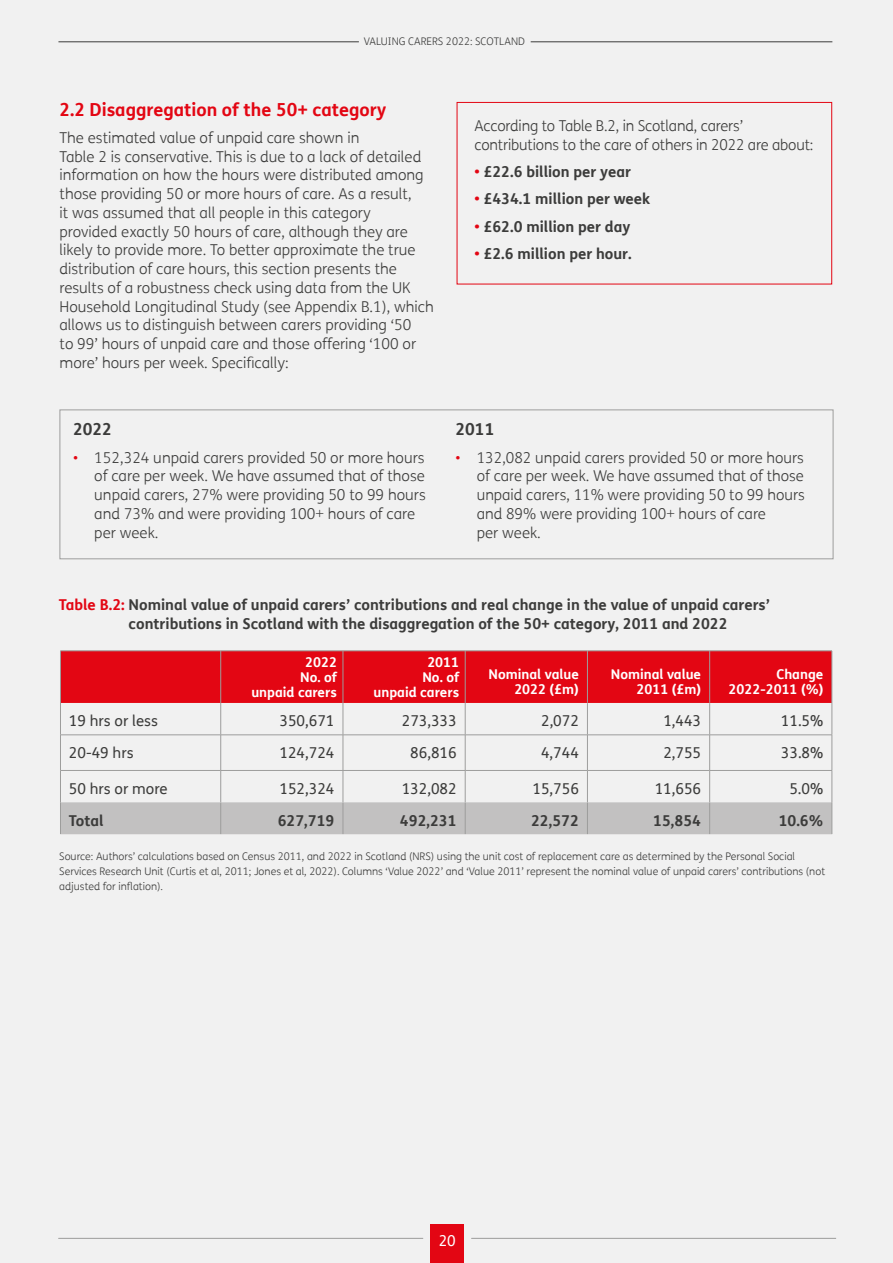
<style>
.page{position:relative;width:893px;height:1263px;background:#f1f1f1}
.page>*{position:absolute;margin:0;border:0;box-sizing:border-box;transform-origin:0 0}
.H4_-_Red{font:700 18px "FS Me";color:#e30613}
.Sub_sub_head{font:700 16.5px "FS Me";color:#3c3c3b}
.P_-_Body{font:300 15px/18.8px "FS Me";color:#3c3c3b}
.Total___figure_headings{font:700 15px/18.8px "FS Me";color:#3c3c3b}
.Table_numbers{font:15px "FS Me";color:#3c3c3b}
.P_-_Body-2{font:700 15px "FS Me";color:#3c3c3b}
.Table_numbers-2{font:700 15px "FS Me";color:#3c3c3b}
.row_headers{font:15px "FS Me";color:#3c3c3b}
.row_headers-2{font:700 15px "FS Me";letter-spacing:-.005em;color:#3c3c3b}
.t1{font:15px "FS Me";color:#fff}
.Table_header{font:700 13.5px/15px "FS Me";color:#fff;text-align:right}
.Source{font:300 10.5px/15px "FS Me";color:#3c3c3b}
.s1{color:#e30613}
</style>
<div class="page">
<hr style="left:58px;top:42px;width:301px;height:1px;background:#3c3c3b">
<hr style="left:531px;top:42px;width:301px;height:1px;background:#3c3c3b">
<div style="left:60px;top:409px;width:773px;height:150px;border:1px solid #9d9d9c"></div>
<div style="left:61px;top:651px;width:771px;height:52px;background:#e30613"></div>
<div style="left:61px;top:802px;width:771px;height:32px;background:#c2c1c1"></div>
<hr style="left:60px;top:650px;width:161px;height:1px;background:#9d9d9c">
<hr style="left:60px;top:651px;width:1px;height:52px;background:#9d9d9c">
<hr style="left:221px;top:650px;width:122px;height:1px;background:#9d9d9c">
<hr style="left:220px;top:651px;width:1px;height:52px;background:#9d9d9c">
<hr style="left:343px;top:650px;width:122px;height:1px;background:#9d9d9c">
<hr style="left:343px;top:651px;width:1px;height:52px;background:#9d9d9c">
<hr style="left:587px;top:651px;width:1px;height:52px;background:#9d9d9c">
<hr style="left:709px;top:651px;width:1px;height:52px;background:#9d9d9c">
<hr style="left:832px;top:651px;width:1px;height:52px;background:#9d9d9c">
<hr style="left:60px;top:703px;width:1px;height:32px;background:#9d9d9c">
<hr style="left:220px;top:703px;width:1px;height:32px;background:#9d9d9c">
<hr style="left:343px;top:703px;width:1px;height:32px;background:#9d9d9c">
<hr style="left:465px;top:703px;width:1px;height:32px;background:#9d9d9c">
<hr style="left:587px;top:703px;width:1px;height:32px;background:#9d9d9c">
<hr style="left:709px;top:703px;width:1px;height:32px;background:#9d9d9c">
<hr style="left:832px;top:703px;width:1px;height:32px;background:#9d9d9c">
<hr style="left:60px;top:771px;width:1px;height:31px;background:#9d9d9c">
<hr style="left:220px;top:771px;width:1px;height:31px;background:#9d9d9c">
<hr style="left:343px;top:771px;width:1px;height:31px;background:#9d9d9c">
<hr style="left:465px;top:771px;width:1px;height:31px;background:#9d9d9c">
<hr style="left:587px;top:771px;width:1px;height:31px;background:#9d9d9c">
<hr style="left:709px;top:771px;width:1px;height:31px;background:#9d9d9c">
<hr style="left:832px;top:771px;width:1px;height:31px;background:#9d9d9c">
<hr style="left:465px;top:650px;width:122px;height:1px;background:#9d9d9c">
<hr style="left:465px;top:651px;width:1px;height:52px;background:#9d9d9c">
<hr style="left:587px;top:650px;width:123px;height:1px;background:#9d9d9c">
<hr style="left:710px;top:650px;width:122px;height:1px;background:#9d9d9c">
<hr style="left:60px;top:734px;width:161px;height:1px;background:#9d9d9c">
<hr style="left:60px;top:735px;width:1px;height:35px;background:#9d9d9c">
<hr style="left:221px;top:734px;width:122px;height:1px;background:#9d9d9c">
<hr style="left:220px;top:735px;width:1px;height:35px;background:#9d9d9c">
<hr style="left:343px;top:734px;width:122px;height:1px;background:#9d9d9c">
<hr style="left:343px;top:735px;width:1px;height:35px;background:#9d9d9c">
<hr style="left:465px;top:734px;width:122px;height:1px;background:#9d9d9c">
<hr style="left:465px;top:735px;width:1px;height:35px;background:#9d9d9c">
<hr style="left:587px;top:734px;width:123px;height:1px;background:#9d9d9c">
<hr style="left:587px;top:735px;width:1px;height:35px;background:#9d9d9c">
<hr style="left:710px;top:734px;width:122px;height:1px;background:#9d9d9c">
<hr style="left:709px;top:735px;width:1px;height:35px;background:#9d9d9c">
<hr style="left:832px;top:735px;width:1px;height:35px;background:#9d9d9c">
<hr style="left:60px;top:770px;width:161px;height:1px;background:#9d9d9c">
<hr style="left:221px;top:770px;width:122px;height:1px;background:#9d9d9c">
<hr style="left:343px;top:770px;width:122px;height:1px;background:#9d9d9c">
<hr style="left:465px;top:770px;width:122px;height:1px;background:#9d9d9c">
<hr style="left:587px;top:770px;width:123px;height:1px;background:#9d9d9c">
<hr style="left:710px;top:770px;width:122px;height:1px;background:#9d9d9c">
<hr style="left:220px;top:802px;width:1px;height:32px;background:#9d9d9c">
<hr style="left:343px;top:802px;width:1px;height:32px;background:#9d9d9c">
<hr style="left:465px;top:802px;width:1px;height:32px;background:#9d9d9c">
<hr style="left:587px;top:802px;width:1px;height:32px;background:#9d9d9c">
<hr style="left:709px;top:802px;width:1px;height:32px;background:#9d9d9c">
<hr style="left:60px;top:802px;width:1px;height:32px;background:#9d9d9c">
<hr style="left:832px;top:802px;width:1px;height:32px;background:#9d9d9c">
<div style="left:457px;top:102px;width:375px;height:182px;border:1px solid #e30613"></div>
<div style="left:431px;top:1224px;width:33px;height:39px;background:#e30613"></div>
<hr style="left:58px;top:1238px;width:365px;height:1px;background:#a8a8a7">
<hr style="left:471px;top:1238px;width:365px;height:1px;background:#a8a8a7">
<p class="Source" style="left:364px;top:33px;width:163px">VALUING CARERS 2022: SCOTLAND</p>
<h4 class="H4_-_Red" style="left:60px;top:95px;width:328px">2.2 Disaggregation of the 50+ category</h4>
<p class="P_-_Body" style="left:60px;top:128px;width:376px">The estimated value of unpaid care shown in<br>Table 2 is conservative. This is due to a lack of detailed information on how the hours were distributed among those providing 50 or more hours of care. As a result,<br>it was assumed that all people in this category<br>provided exactly 50 hours of care, although they are likely to provide more. To better approximate the true distribution of care hours, this section presents the results of a robustness check using data from the UK Household Longitudinal Study (see Appendix B.1), which allows us to distinguish between carers providing ‘50<br>to 99’ hours of unpaid care and those offering ‘100 or more’ hours per week. Specifically:</p>
<p class="Sub_sub_head" style="left:73px;top:417px;width:40px">2022</p>
<p class="P_-_Body" style="left:94px;top:448px;width:333px;text-indent:-21px"><span class="s1">•</span> 152,324 unpaid carers provided 50 or more hours of care per week. We have assumed that of those unpaid carers, 27% were providing 50 to 99 hours and 73% and were providing 100+ hours of care per week.</p>
<p class="P_-_Body" style="left:474px;top:116px;width:341px">According to Table B.2, in Scotland, carers’ contributions to the care of others in 2022 are about:</p>
<p class="P_-_Body-2" style="left:474px;top:160px;width:158px"><span class="s1">•</span> £22.6 billion per year</p>
<p class="P_-_Body-2" style="left:474px;top:187px;width:177px"><span class="s1">•</span> £434.1 million per week</p>
<p class="P_-_Body-2" style="left:474px;top:215px;width:157px"><span class="s1">•</span> £62.0 million per day</p>
<p class="P_-_Body-2" style="left:474px;top:242px;width:159px"><span class="s1">•</span> £2.6 million per hour.</p>
<p class="Sub_sub_head" style="left:455px;top:417px;width:40px">2011</p>
<p class="P_-_Body" style="left:477px;top:448px;width:330px;text-indent:-21px"><span class="s1">•</span> 132,082 unpaid carers provided 50 or more hours of care per week. We have assumed that of those unpaid carers, 11% were providing 50 to 99 hours and 89% were providing 100+ hours of care<br>per week.</p>
<h3 class="Total___figure_headings" style="left:129px;top:595px;width:643px;text-indent:-70px"><span class="s1">Table B.2:</span> Nominal value of unpaid carers’ contributions and real change in the value of unpaid carers’ contributions in Scotland with the disaggregation of the 50+ category, 2011 and 2022</h3>
<p class="Table_header" style="left:251px;top:654px;width:87px">2022<br>No. of<br>unpaid carers</p>
<p class="Table_header" style="left:374px;top:654px;width:87px">2011<br>No. of<br>unpaid carers</p>
<p class="Table_header" style="left:489px;top:666px;width:92px">Nominal value<br>2022 (£m)</p>
<p class="Table_header" style="left:611px;top:666px;width:92px">Nominal value<br>2011 (£m)</p>
<p class="Table_header" style="left:729px;top:666px;width:96px">Change<br>2022-2011 (%)</p>
<p class="row_headers" style="left:69px;top:711px;width:91px">19 hrs or less</p>
<p class="Table_numbers" style="left:280px;top:711px;width:56px">350,671</p>
<p class="Table_numbers" style="left:402px;top:711px;width:56px">273,333</p>
<p class="Table_numbers" style="left:541px;top:711px;width:39px">2,072</p>
<p class="Table_numbers" style="left:663px;top:711px;width:39px">1,443</p>
<p class="Table_numbers" style="left:781px;top:711px;width:44px">11.5%</p>
<p class="row_headers" style="left:69px;top:743px;width:66px">20-49 hrs</p>
<p class="Table_numbers" style="left:280px;top:743px;width:56px">124,724</p>
<p class="Table_numbers" style="left:410px;top:743px;width:48px">86,816</p>
<p class="Table_numbers" style="left:541px;top:743px;width:39px">4,744</p>
<p class="Table_numbers" style="left:663px;top:743px;width:39px">2,755</p>
<p class="Table_numbers" style="left:781px;top:743px;width:44px">33.8%</p>
<p class="row_headers" style="left:69px;top:778px;width:100px">50 hrs or more</p>
<p class="Table_numbers" style="left:279px;top:778px;width:56px">152,324</p>
<p class="Table_numbers" style="left:402px;top:778px;width:56px">132,082</p>
<p class="Table_numbers" style="left:532px;top:778px;width:48px">15,756</p>
<p class="Table_numbers" style="left:655px;top:778px;width:48px">11,656</p>
<p class="Table_numbers" style="left:789px;top:778px;width:35px">5.0%</p>
<p class="row_headers-2" style="left:69px;top:809px;width:36px">Total</p>
<p class="Table_numbers-2" style="left:278px;top:809px;width:58px">627,719</p>
<p class="Table_numbers-2" style="left:400px;top:809px;width:58px">492,231</p>
<p class="Table_numbers-2" style="left:531px;top:809px;width:49px">22,572</p>
<p class="Table_numbers-2" style="left:653px;top:809px;width:49px">15,854</p>
<p class="Table_numbers-2" style="left:779px;top:809px;width:46px">10.6%</p>
<p class="Source" style="left:59px;top:848px;width:767px">Source: Authors’ calculations based on Census 2011, and 2022 in Scotland (NRS) using the unit cost of replacement care as determined by the Personal Social<br>Services Research Unit (Curtis et al, 2011; Jones et al, 2022). Columns ‘Value 2022’ and ‘Value 2011’ represent the nominal value of unpaid carers’ contributions (not adjusted for inflation).</p>
<p class="t1" style="left:439px;top:1230px;width:19px">20</p>
</div>
